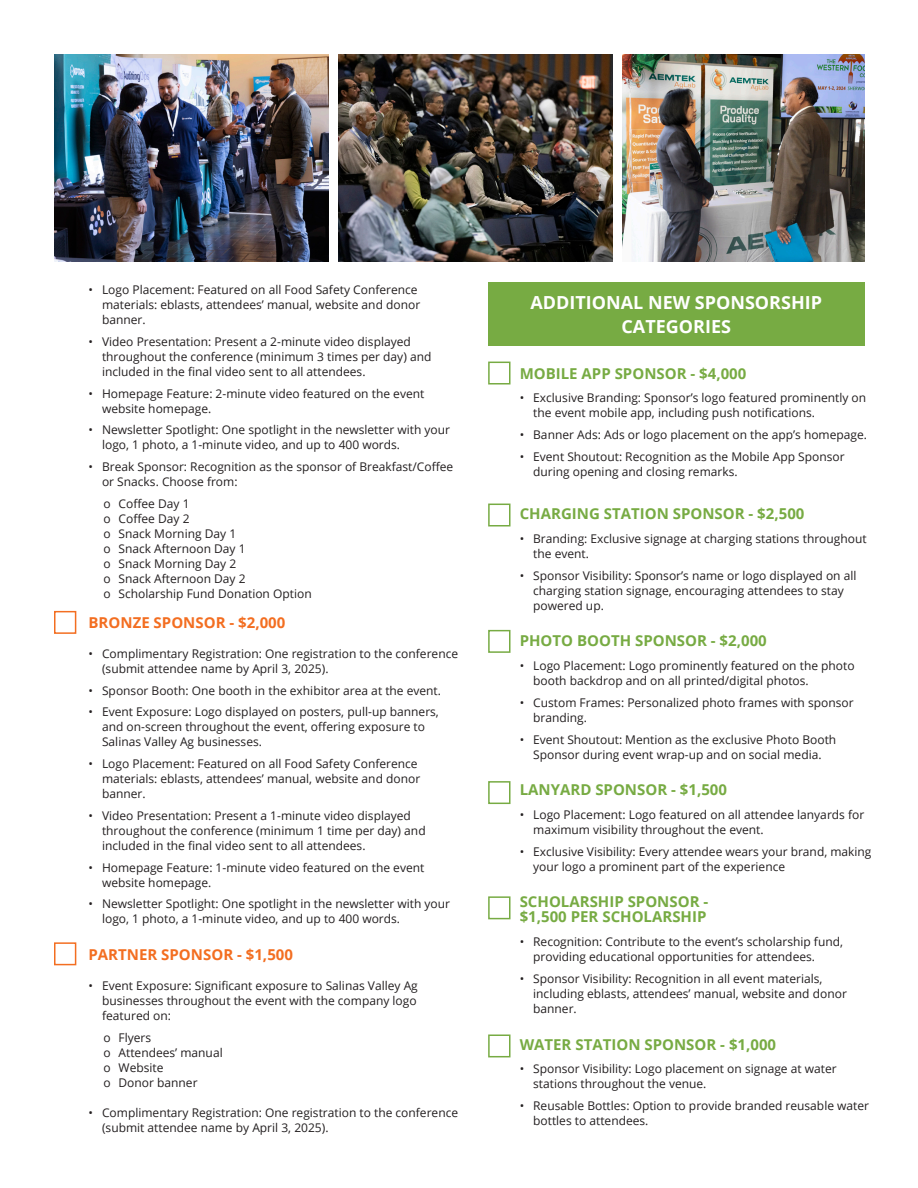
<style>
.page{position:relative;width:918px;height:1188px;background:#fff}
.page>*{position:absolute;margin:0;border:0;box-sizing:border-box;transform-origin:0 0}
.t1{font:700 18px/24px "Open Sans";color:#fff;text-align:center}
.t2{font:700 15px/15px "Open Sans";color:#77ab43}
.t3{font:700 15px "Open Sans";color:#f36e21}
.t4{font:12px/15px "Open Sans";color:#231f20}
</style>
<div class="page">
<div style="left:54px;top:611px;width:22px;height:23px;border:2px solid #f36e21"></div>
<div style="left:488px;top:362px;width:23px;height:23px;border:2px solid #77ab43"></div>
<div style="left:488px;top:504px;width:23px;height:22px;border:2px solid #77ab43"></div>
<div style="left:488px;top:630px;width:23px;height:23px;border:2px solid #77ab43"></div>
<div style="left:488px;top:781px;width:23px;height:23px;border:2px solid #77ab43"></div>
<div style="left:488px;top:896px;width:23px;height:23px;border:2px solid #77ab43"></div>
<div style="left:488px;top:1035px;width:23px;height:22px;border:2px solid #77ab43"></div>
<div style="left:54px;top:942px;width:22px;height:23px;border:2px solid #f36e21"></div>
<img style="left:622px;top:54px;width:242px;height:207px">
<img style="left:54px;top:54px;width:275px;height:207px">
<img style="left:338px;top:54px;width:275px;height:207px">
<div style="left:488px;top:282px;width:376px;height:64px;background:#77ab43"></div>
<p class="t4" style="left:102px;top:282px;width:320px;text-indent:-14px">• Logo Placement: Featured on all Food Safety Conference materials: eblasts, attendees’ manual, website and donor banner.</p>
<p class="t4" style="left:102px;top:334px;width:331px;text-indent:-14px">• Video Presentation: Present a 2-minute video displayed throughout the conference (minimum 3 times per day) and included in the final video sent to all attendees.</p>
<p class="t4" style="left:102px;top:385px;width:324px;text-indent:-14px">• Homepage Feature: 2-minute video featured on the event website homepage.</p>
<p class="t4" style="left:102px;top:422px;width:350px;text-indent:-14px">• Newsletter Spotlight: One spotlight in the newsletter with your logo, 1 photo, a 1-minute video, and up to 400 words.</p>
<p class="t4" style="left:102px;top:459px;width:353px;text-indent:-14px">• Break Sponsor: Recognition as the sponsor of Breakfast/Coffee or Snacks. Choose from:</p>
<p class="t4" style="left:104px;top:496px;width:210px">o Coffee Day 1<br>o Coffee Day 2<br>o Snack Morning Day 1<br>o Snack Afternoon Day 1<br>o Snack Morning Day 2<br>o Snack Afternoon Day 2<br>o Scholarship Fund Donation Option</p>
<p class="t3" style="left:89px;top:612px;width:198px">BRONZE SPONSOR - $2,000</p>
<p class="t4" style="left:102px;top:646px;width:358px;text-indent:-14px">• Complimentary Registration: One registration to the conference (submit attendee name by April 3, 2025).</p>
<p class="t4" style="left:89px;top:682px;width:354px">• Sponsor Booth: One booth in the exhibitor area at the event.</p>
<p class="t4" style="left:102px;top:704px;width:338px;text-indent:-14px">• Event Exposure: Logo displayed on posters, pull-up banners, and on-screen throughout the event, offering exposure to<br>Salinas Valley Ag businesses.</p>
<p class="t4" style="left:102px;top:756px;width:320px;text-indent:-14px">• Logo Placement: Featured on all Food Safety Conference materials: eblasts, attendees’ manual, website and donor banner.</p>
<p class="t4" style="left:102px;top:808px;width:325px;text-indent:-14px">• Video Presentation: Present a 1-minute video displayed throughout the conference (minimum 1 time per day) and included in the final video sent to all attendees.</p>
<p class="t4" style="left:102px;top:859px;width:324px;text-indent:-14px">• Homepage Feature: 1-minute video featured on the event website homepage.</p>
<p class="t4" style="left:102px;top:896px;width:350px;text-indent:-14px">• Newsletter Spotlight: One spotlight in the newsletter with your logo, 1 photo, a 1-minute video, and up to 400 words.</p>
<p class="t3" style="left:89px;top:944px;width:206px">PARTNER SPONSOR - $1,500</p>
<p class="t4" style="left:102px;top:978px;width:317px;text-align:justify;text-indent:-14px">• Event Exposure: Significant exposure to Salinas Valley Ag businesses throughout the event with the company logo featured on:</p>
<p class="t4" style="left:104px;top:1030px;width:121px">o Flyers<br>o Attendees’ manual o Website<br>o Donor banner</p>
<p class="t4" style="left:102px;top:1105px;width:358px;text-indent:-14px">• Complimentary Registration: One registration to the conference (submit attendee name by April 3, 2025).</p>
<h1 class="t1" style="left:530px;top:290px;width:293px">ADDITIONAL NEW SPONSORSHIP<br>CATEGORIES</h1>
<p class="t2" style="left:520px;top:365px;width:228px">MOBILE APP SPONSOR - $4,000</p>
<p class="t4" style="left:533px;top:390px;width:335px;text-indent:-14px">• Exclusive Branding: Sponsor’s logo featured prominently on the event mobile app, including push notifications.</p>
<p class="t4" style="left:520px;top:427px;width:349px">• Banner Ads: Ads or logo placement on the app’s homepage.</p>
<p class="t4" style="left:533px;top:449px;width:313px;text-indent:-14px">• Event Shoutout: Recognition as the Mobile App Sponsor during opening and closing remarks.</p>
<p class="t2" style="left:520px;top:506px;width:286px">CHARGING STATION SPONSOR - $2,500</p>
<p class="t4" style="left:533px;top:531px;width:335px;text-indent:-14px">• Branding: Exclusive signage at charging stations throughout the event.</p>
<p class="t4" style="left:533px;top:568px;width:325px;text-indent:-14px">• Sponsor Visibility: Sponsor’s name or logo displayed on all charging station signage, encouraging attendees to stay powered up.</p>
<p class="t2" style="left:520px;top:633px;width:249px">PHOTO BOOTH SPONSOR - $2,000</p>
<p class="t4" style="left:533px;top:658px;width:323px;text-indent:-14px">• Logo Placement: Logo prominently featured on the photo booth backdrop and on all printed/digital photos.</p>
<p class="t4" style="left:533px;top:695px;width:322px;text-indent:-14px">• Custom Frames: Personalized photo frames with sponsor branding.</p>
<p class="t4" style="left:520px;top:731px;width:318px;text-align:center">• Event Shoutout: Mention as the exclusive Photo Booth<br>Sponsor during event wrap-up and on social media.</p>
<p class="t2" style="left:520px;top:782px;width:209px">LANYARD SPONSOR - $1,500</p>
<p class="t4" style="left:533px;top:807px;width:333px;text-indent:-14px">• Logo Placement: Logo featured on all attendee lanyards for maximum visibility throughout the event.</p>
<p class="t4" style="left:533px;top:844px;width:340px;text-indent:-14px">• Exclusive Visibility: Every attendee wears your brand, making your logo a prominent part of the experience</p>
<p class="t2" style="left:520px;top:894px;width:190px">SCHOLARSHIP SPONSOR - $1,500 PER SCHOLARSHIP</p>
<p class="t4" style="left:533px;top:934px;width:311px;text-indent:-14px">• Recognition: Contribute to the event’s scholarship fund, providing educational opportunities for attendees.</p>
<p class="t4" style="left:533px;top:971px;width:315px;text-indent:-14px">• Sponsor Visibility: Recognition in all event materials, including eblasts, attendees’ manual, website and donor banner.</p>
<p class="t2" style="left:520px;top:1036px;width:258px">WATER STATION SPONSOR - $1,000</p>
<p class="t4" style="left:533px;top:1061px;width:305px;text-indent:-14px">• Sponsor Visibility: Logo placement on signage at water stations throughout the venue.</p>
<p class="t4" style="left:533px;top:1098px;width:337px;text-indent:-14px">• Reusable Bottles: Option to provide branded reusable water bottles to attendees.</p>
</div>
